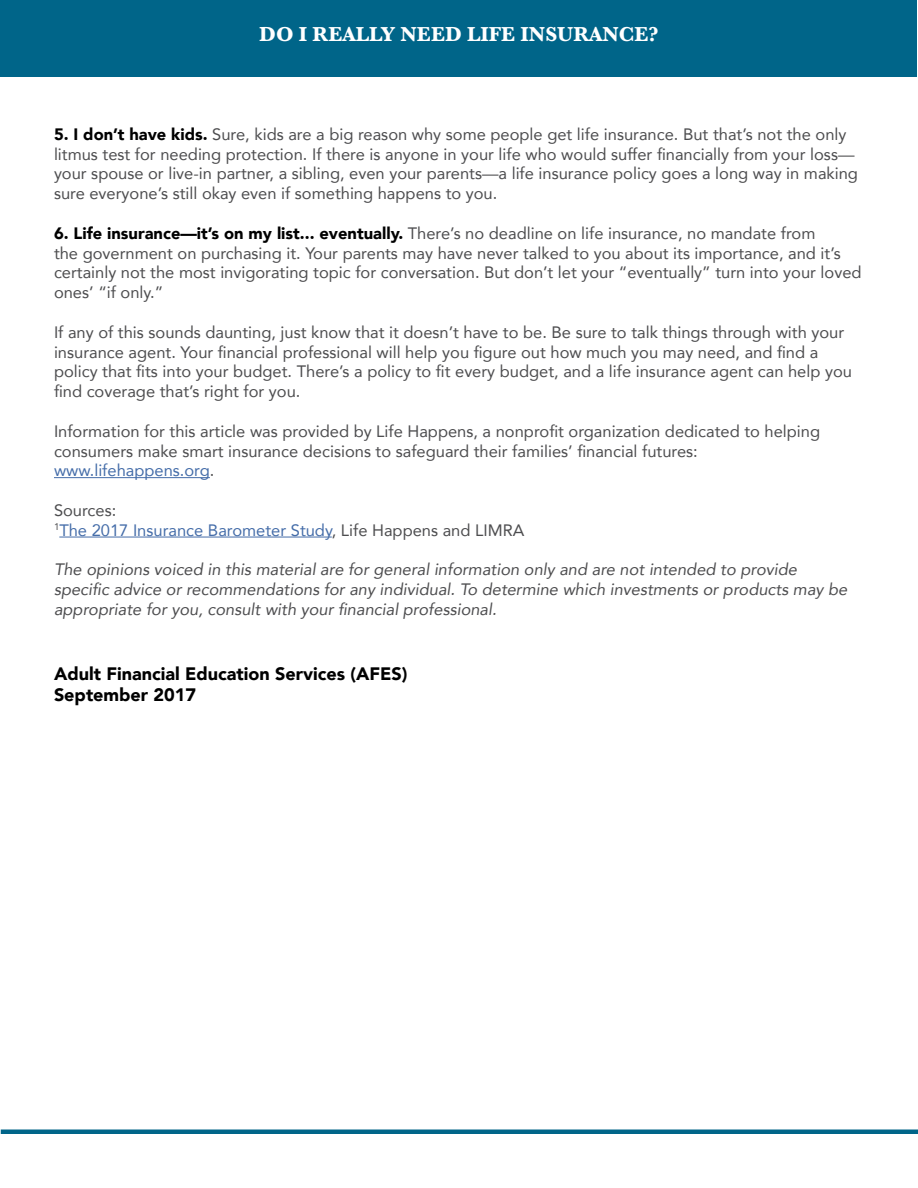
<style>
.page{position:relative;width:918px;height:1188px;background:#fff}
.page>*{position:absolute;margin:0;border:0;box-sizing:border-box;transform-origin:0 0}
.t1{font:700 21px "Baskerville";color:#fff}
.t2{font:900 18px/21.6px "Avenir";color:#000}
.t3{font:16.5px/19.8px "Avenir";color:#4d4d4f}
.t4{font:italic 16.5px/19.8px "Avenir";color:#4d4d4f}
.t5{font:16.5px/19.8px "Avenir";color:#456da9}
.s1{font-weight:900;color:#000}
.s2{color:#456da9}
.s3{color:#4d4d4f}
</style>
<div class="page">
<div style="left:1px;top:0;width:916px;height:76px;background:#006589"></div>
<hr style="left:1px;top:1130px;width:917px;height:4px;background:#006589">
<hr style="left:54px;top:477px;width:156px;height:1px;background:#456da9">
<hr style="left:59px;top:537px;width:273px;height:1px;background:#456da9">
<p class="t1" style="left:259px;top:20px;width:401px">DO I REALLY NEED LIFE INSURANCE?</p>
<p class="t3" style="left:54px;top:124px;width:806px"><span class="s1">5. I don’t have kids.</span> Sure, kids are a big reason why some people get life insurance. But that’s not the only litmus test for needing protection. If there is anyone in your life who would suffer financially from your loss— your spouse or live-in partner, a sibling, even your parents—a life insurance policy goes a long way in making sure everyone’s still okay even if something happens to you.</p>
<p class="t3" style="left:54px;top:223px;width:809px"><span class="s1">6. Life insurance—it’s on my list... eventually.</span> There’s no deadline on life insurance, no mandate from<br>the government on purchasing it. Your parents may have never talked to you about its importance, and it’s certainly not the most invigorating topic for conversation. But don’t let your “eventually” turn into your loved ones’ “if only.”</p>
<p class="t3" style="left:54px;top:322px;width:800px">If any of this sounds daunting, just know that it doesn’t have to be. Be sure to talk things through with your insurance agent. Your financial professional will help you figure out how much you may need, and find a policy that fits into your budget. There’s a policy to fit every budget, and a life insurance agent can help you find coverage that’s right for you.</p>
<p class="t3" style="left:54px;top:421px;width:768px">Information for this article was provided by Life Happens, a nonprofit organization dedicated to helping consumers make smart insurance decisions to safeguard their families’ financial futures: <span class="s2">www.lifehappens.org</span>.</p>
<p class="t5" style="left:54px;top:500px;width:472px"><span class="s3">Sources:<br></span><sup>1</sup>The 2017 Insurance Barometer Study<span class="s3">, Life Happens and LIMRA</span></p>
<p class="t4" style="left:54px;top:560px;width:795px">The opinions voiced in this material are for general information only and are not intended to provide specific advice or recommendations for any individual. To determine which investments or products may be appropriate for you, consult with your financial professional.</p>
<p class="t2" style="left:54px;top:662px;width:355px">Adult Financial Education Services (AFES)<br>September 2017</p>
</div>
